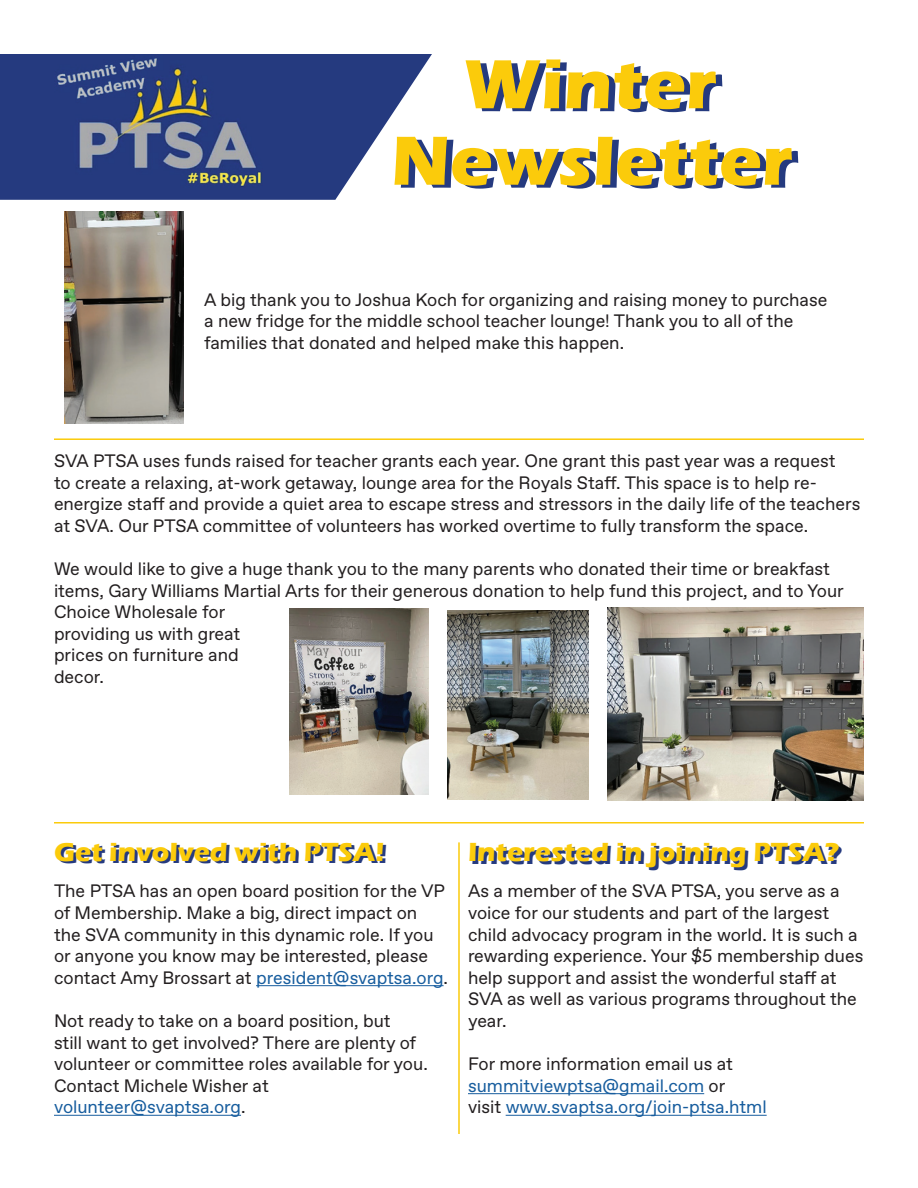
<style>
.page{position:relative;width:918px;height:1188px;background:#fff}
.page>*{position:absolute;margin:0;border:0;box-sizing:border-box;transform-origin:0 0}
.t1{font:700 72px/76.5px "Eras ITC";color:#fbcb0b;text-align:center}
.t2{font:700 27px "Eras ITC";color:#fbcb0b}
.t3{font:18px/21.6px "Favorit Std";color:#231f20}
.t4{font:18px/21.6px "Favorit Std";color:#175d9e}
.s1{color:#175d9e}
.s2{color:#231f20}
</style>
<div class="page">
<svg style="left:0;top:54px;width:432px;height:146px;fill:#253a7f"></svg>
<img style="left:54px;top:54px;width:225px;height:134px">
<hr style="left:256px;top:985px;width:188px;height:1px;background:#175d9e">
<hr style="left:54px;top:1115px;width:187px;height:1px;background:#175d9e">
<hr style="left:468px;top:1093px;width:236px;height:1px;background:#175d9e">
<hr style="left:506px;top:1115px;width:261px;height:1px;background:#175d9e">
<hr style="left:458px;top:842px;width:2px;height:292px;background:#fbcb0b">
<img style="left:64px;top:212px;width:120px;height:211px">
<img style="left:289px;top:609px;width:140px;height:186px">
<img style="left:447px;top:611px;width:142px;height:189px">
<img style="left:608px;top:608px;width:256px;height:193px">
<hr style="left:54px;top:438px;width:810px;height:2px;background:#fbcb0b">
<hr style="left:54px;top:822px;width:810px;height:2px;background:#fbcb0b">
<h1 class="t1" style="left:391px;top:46px;width:403px">Winter<br>Newsletter</h1>
<p class="t3" style="left:204px;top:288px;width:625px">A big thank you to Joshua Koch for organizing and raising money to purchase a new fridge for the middle school teacher lounge! Thank you to all of the families that donated and helped make this happen.</p>
<p class="t3" style="left:54px;top:450px;width:808px">SVA PTSA uses funds raised for teacher grants each year. One grant this past year was a request<br>to create a relaxing, at-work getaway, lounge area for the Royals Staff. This space is to help re&shy;energize staff and provide a quiet area to escape stress and stressors in the daily life of the teachers at SVA. Our PTSA committee of volunteers has worked overtime to fully transform the space.</p>
<p class="t3" style="left:54px;top:558px;width:791px">We would like to give a huge thank you to the many parents who donated their time or breakfast items, Gary Williams Martial Arts for their generous donation to help fund this project, and to Your Choice Wholesale for<br>providing us with great<br>prices on furniture and<br>decor.</p>
<h2 class="t2" style="left:54px;top:837px;width:332px">Get involved with PTSA!</h2>
<h2 class="t2" style="left:468px;top:837px;width:372px">Interested in joining PTSA?</h2>
<p class="t3" style="left:54px;top:880px;width:396px">The PTSA has an open board position for the VP of Membership. Make a big, direct impact on the SVA community in this dynamic role. If you or anyone you know may be interested, please contact Amy Brossart at <span class="s1">president@svaptsa.org</span>.</p>
<p class="t3" style="left:54px;top:1010px;width:375px">Not ready to take on a board position, but<br>still want to get involved? There are plenty of volunteer or committee roles available for you.<br>Contact Michele Wisher at <span class="s1">volunteer@svaptsa.org</span>.</p>
<p class="t3" style="left:468px;top:880px;width:397px">As a member of the SVA PTSA, you serve as a voice for our students and part of the largest child advocacy program in the world. It is such a rewarding experience. Your $5 membership dues help support and assist the wonderful staff at SVA as well as various programs throughout the year.</p>
<p class="t4" style="left:468px;top:1053px;width:300px"><span class="s2">For more information email us at </span>summitviewptsa@gmail.com <span class="s2">or<br>visit</span> www.svaptsa.org/join-ptsa.html</p>
</div>
